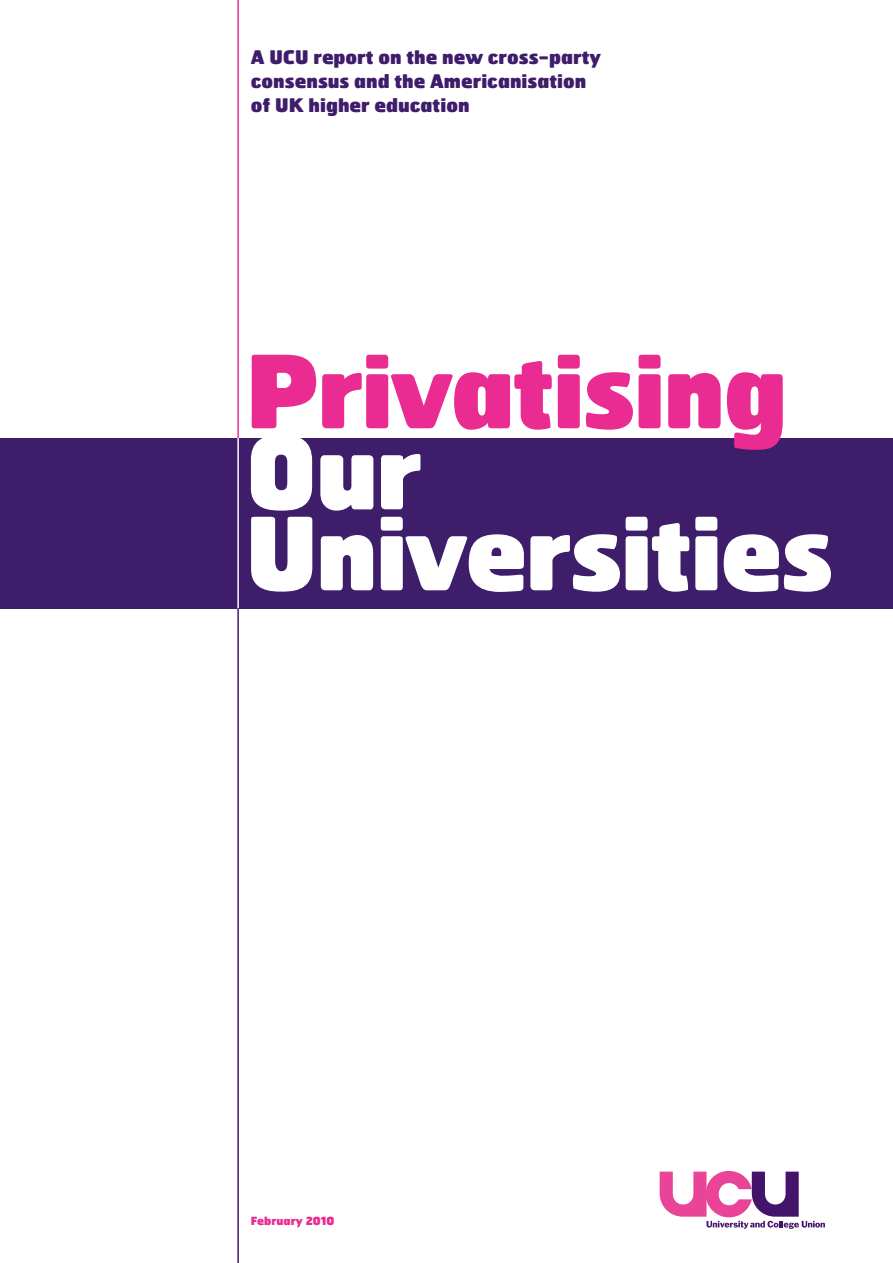
<style>
.page{position:relative;width:893px;height:1263px;background:#fff}
.page>*{position:absolute;margin:0;border:0;box-sizing:border-box;transform-origin:0 0}
.t1{font:900 100.5px/81px "Hermes";letter-spacing:-.02em;color:#fff}
.t2{font:900 100.5px "Hermes";letter-spacing:-.02em;color:#ea2c92}
.t3{font:900 18.75px/24px "Hermes";color:#3e1d6b}
.t4{font:900 11.25px "Hermes";color:#ea2c92}
</style>
<div class="page">
<div style="left:0;top:438px;width:893px;height:170px;background:#3e1d6b"></div>
<hr style="left:237px;top:0;width:2px;height:438px;background:#ea2c92">
<hr style="left:237px;top:438px;width:2px;height:285px;background:#fff">
<hr style="left:237px;top:608px;width:2px;height:655px;background:#3e1d6b">
<svg style="left:660px;top:1171px;width:165px;height:58px"></svg>
<p class="t3" style="left:251px;top:45px;width:352px">A UCU report on the new cross-party consensus and the Americanisation of UK higher education</p>
<h1 class="t2" style="left:245px;top:335px;width:544px">Privatising</h1>
<h1 class="t1" style="left:245px;top:434px;width:590px">Our<br>Universities</h1>
<p class="t4" style="left:251px;top:1215px;width:85px">February 2010</p>
</div>
